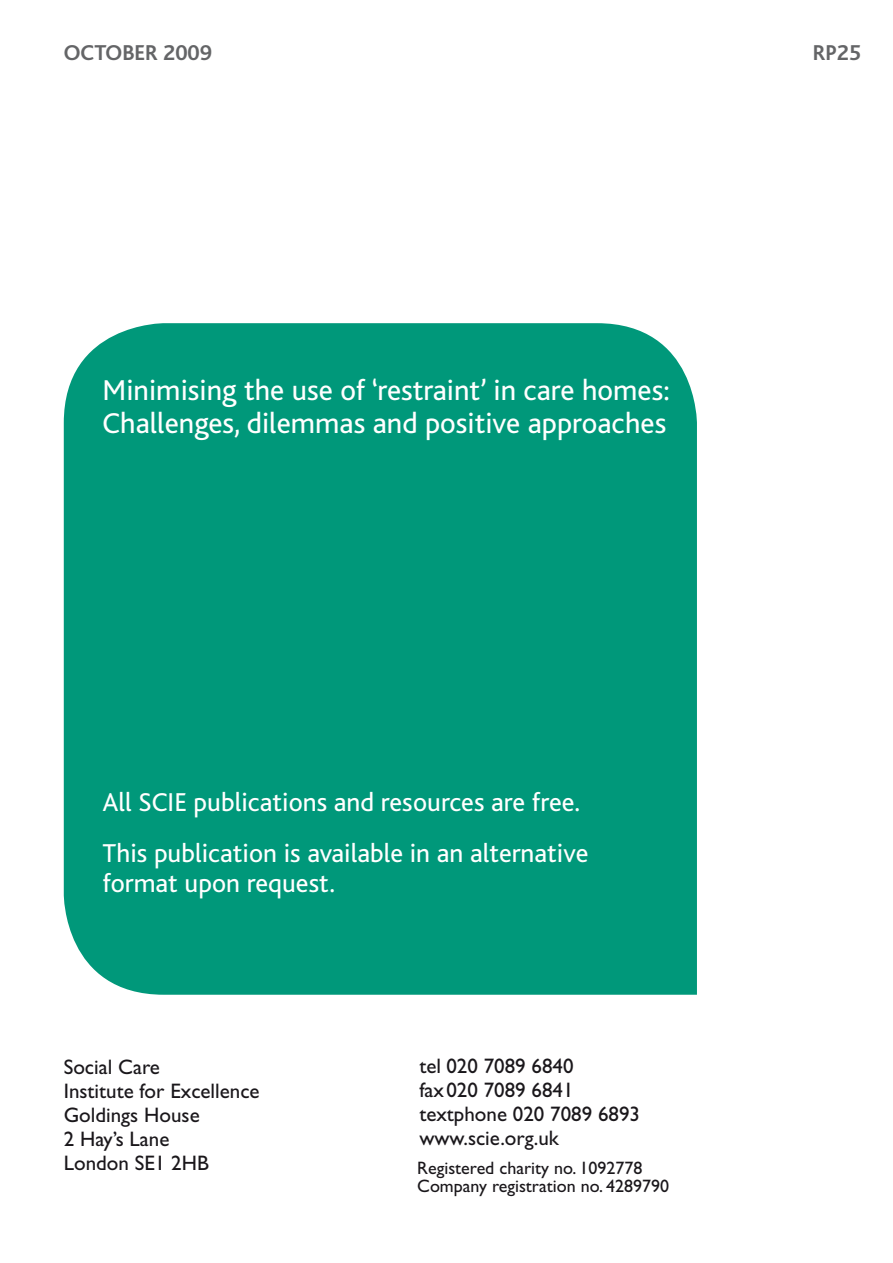
<style>
.page{position:relative;width:893px;height:1263px;background:#fff}
.page>*{position:absolute;margin:0;border:0;box-sizing:border-box;transform-origin:0 0}
.t1{font:30px/33px "Bliss";color:#fff}
.t2{font:27px/51px "Bliss";color:#fff}
.t3{font:700 22.5px "Bliss";color:#646567}
.t4{font:21px/24px "Gill Sans";color:#1a171b}
.t5{font:18px/18px "Gill Sans";color:#1a171b}
</style>
<div class="page">
<div style="left:64px;top:323px;width:633px;height:672px;background:#00987a"></div>
<p class="t3" style="left:64px;top:41px;width:150px">OCTOBER 2009</p>
<p class="t3" style="left:813px;top:41px;width:50px">RP25</p>
<h1 class="t1" style="left:103px;top:375px;width:568px">Minimising the use of ‘restraint’ in care homes:<br>Challenges, dilemmas and positive approaches</h1>
<p class="t2" style="left:103px;top:778px;width:487px">All SCIE publications and resources are free.<br>This publication is available in an alternative</p>
<p class="t2" style="left:103px;top:859px;width:234px">format upon request.</p>
<p class="t4" style="left:64px;top:1054px;width:197px">Social Care<br>Institute for Excellence<br>Goldings House<br>2 Hay’s Lane<br>London SE1 2HB</p>
<p class="t4" style="left:419px;top:1053px;width:222px">tel 020 7089 6840<br>fax 020 7089 6841 textphone 020 7089 6893 www.scie.org.uk</p>
<p class="t5" style="left:417px;top:1159px;width:253px">Registered charity no. 1092778<br>Company registration no. 4289790</p>
</div>
